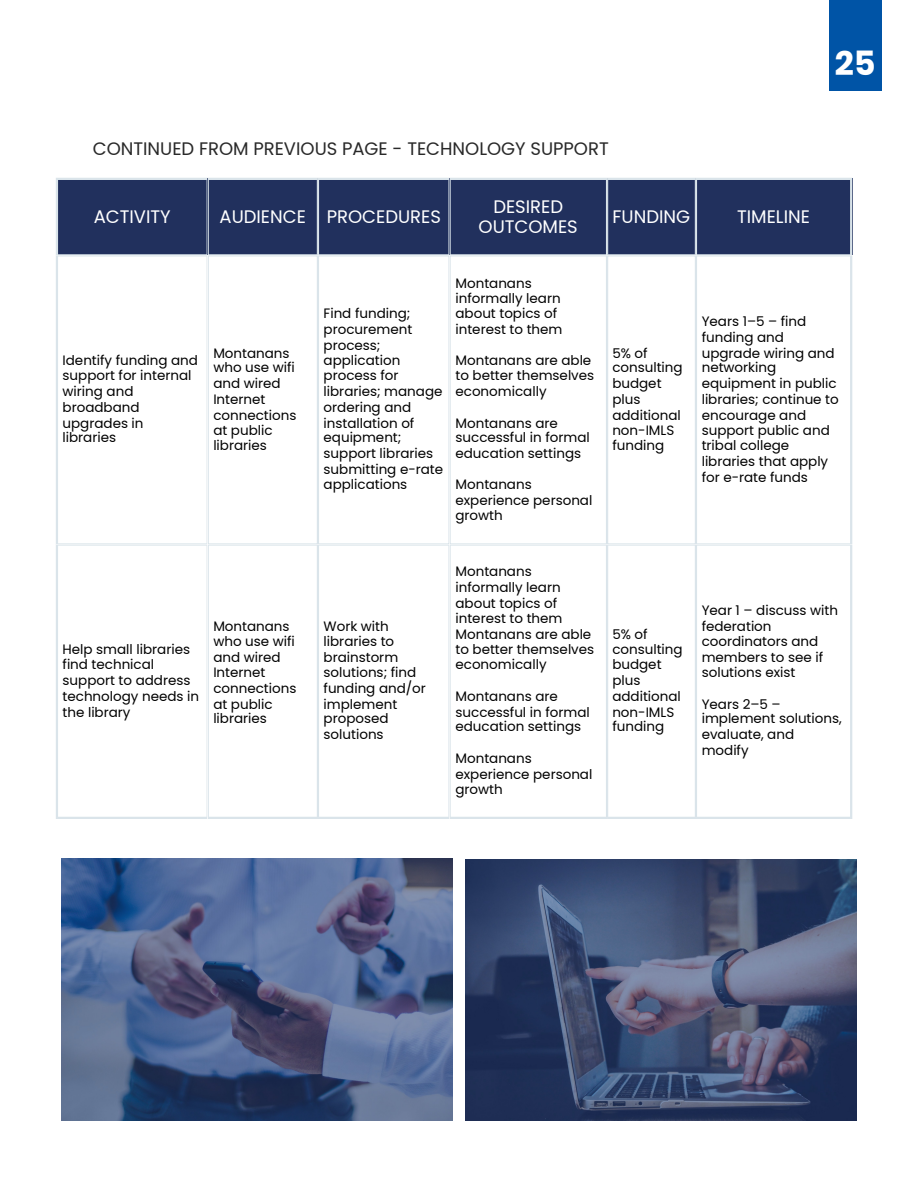
<style>
.page{position:relative;width:918px;height:1188px;background:#fff}
.page>*{position:absolute;margin:0;border:0;box-sizing:border-box;transform-origin:0 0}
.t1{font:700 33.75px "Poppins";color:#fff}
.t2{font:18px/20.2px "Poppins";color:#fff;text-align:center}
.t3{font:18px "Poppins";color:#292929}
.t4{font:13.5px/15.6px "Poppins";color:#000}
</style>
<div class="page">
<div style="left:829px;top:0;width:53px;height:91px;background:#0054a6"></div>
<div style="left:56px;top:178px;width:796px;height:77px;background:#21305d"></div>
<svg style="left:56px;top:255px;width:152px;height:289px"></svg>
<div style="left:208px;top:255px;width:110px;height:289px;border:1px solid #dae4ea"></div>
<div style="left:318px;top:255px;width:132px;height:289px;border:1px solid #dae4ea"></div>
<div style="left:450px;top:255px;width:157px;height:289px;border:1px solid #dae4ea"></div>
<div style="left:607px;top:255px;width:89px;height:289px;border:1px solid #dae4ea"></div>
<svg style="left:696px;top:255px;width:156px;height:289px"></svg>
<svg style="left:56px;top:544px;width:796px;height:275px"></svg>
<img style="left:61px;top:858px;width:392px;height:262px">
<img style="left:465px;top:860px;width:392px;height:260px">
<h2 class="t3" style="left:93px;top:141px;width:517px">CONTINUED FROM PREVIOUS PAGE - TECHNOLOGY SUPPORT</h2>
<h2 class="t2" style="left:94px;top:207px;width:78px">ACTIVITY</h2>
<h2 class="t2" style="left:220px;top:207px;width:223px">AUDIENCE PROCEDURES</h2>
<h2 class="t2" style="left:479px;top:197px;width:101px">DESIRED<br>OUTCOMES</h2>
<h2 class="t2" style="left:613px;top:207px;width:79px">FUNDING</h2>
<h2 class="t2" style="left:737px;top:207px;width:74px">TIMELINE</h2>
<h1 class="t1" style="left:835px;top:40px;width:42px">25</h1>
<p class="t4" style="left:63px;top:353px;width:137px">Identify funding and support for internal wiring and broadband upgrades in libraries</p>
<p class="t4" style="left:213px;top:346px;width:85px">Montanans who use wifi and wired<br>Internet connections at public libraries</p>
<p class="t4" style="left:324px;top:307px;width:121px">Find funding; procurement process; application process for libraries; manage ordering and installation of equipment; support libraries submitting e-rate applications</p>
<p class="t4" style="left:455px;top:276px;width:108px">Montanans informally learn about topics of interest to them</p>
<p class="t4" style="left:455px;top:353px;width:140px">Montanans are able to better themselves economically</p>
<p class="t4" style="left:455px;top:416px;width:136px;line-height:15.1px">Montanans are successful in formal education settings</p>
<p class="t4" style="left:455px;top:478px;width:138px;line-height:15.1px">Montanans experience personal growth</p>
<p class="t4" style="left:63px;top:642px;width:138px">Help small libraries find technical support to address technology needs in the library</p>
<p class="t4" style="left:213px;top:619px;width:85px">Montanans who use wifi and wired<br>Internet connections at public libraries</p>
<p class="t4" style="left:324px;top:619px;width:104px">Work with libraries to brainstorm solutions; find funding and/or implement proposed solutions</p>
<p class="t4" style="left:455px;top:564px;width:140px">Montanans informally learn about topics of interest to them<br>Montanans are able to better themselves economically</p>
<p class="t4" style="left:455px;top:689px;width:136px;line-height:15.1px">Montanans are successful in formal education settings</p>
<p class="t4" style="left:455px;top:751px;width:138px">Montanans experience personal growth</p>
<p class="t4" style="left:612px;top:346px;width:72px">5% of consulting budget plus additional non-IMLS funding</p>
<p class="t4" style="left:612px;top:627px;width:72px">5% of consulting budget plus additional non-IMLS funding</p>
<p class="t4" style="left:702px;top:314px;width:139px">Years 1–5 – find funding and upgrade wiring and networking equipment in public libraries; continue to encourage and support public and tribal college libraries that apply for e-rate funds</p>
<p class="t4" style="left:702px;top:604px;width:138px">Year 1 – discuss with federation coordinators and members to see if solutions exist</p>
<p class="t4" style="left:702px;top:697px;width:142px">Years 2–5 – implement solutions, evaluate, and modify</p>
</div>
